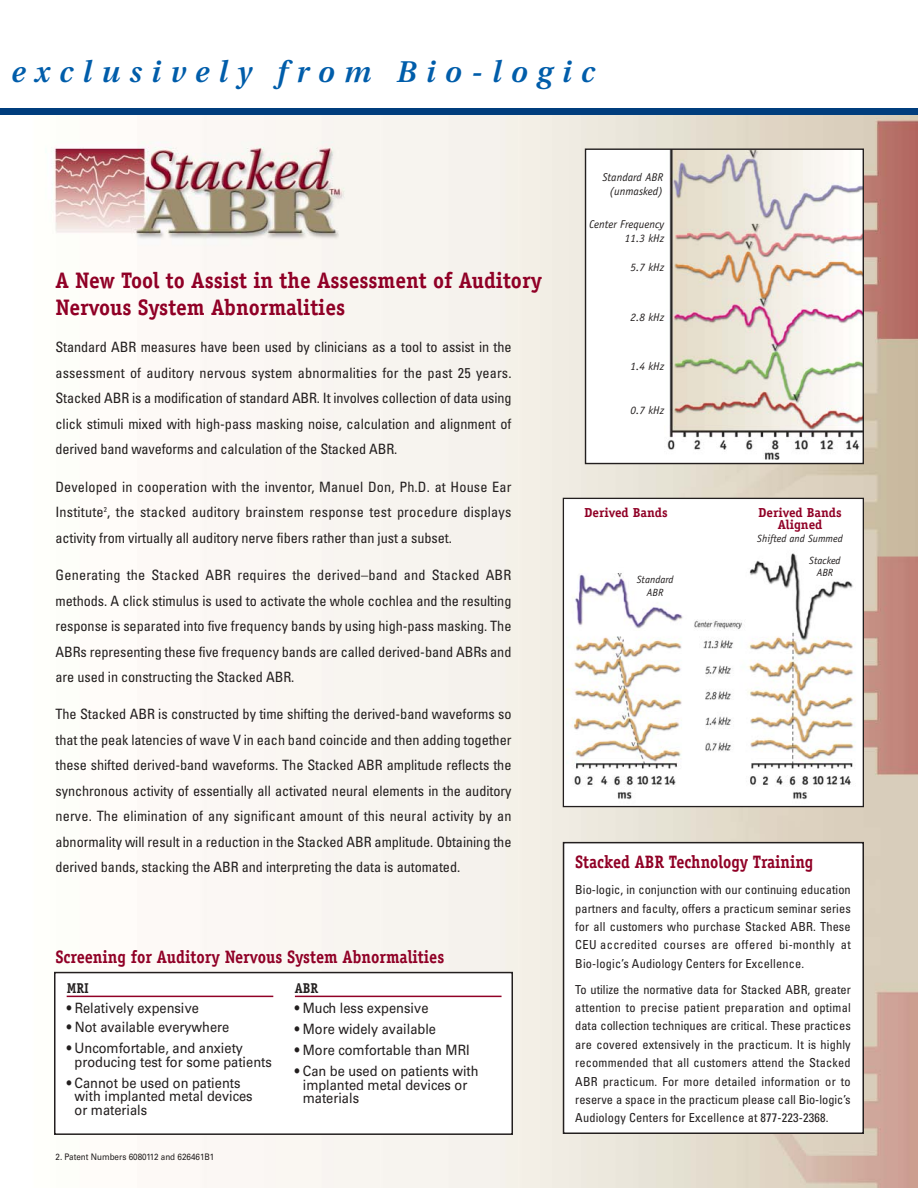
<style>
.page{position:relative;width:918px;height:1188px;background:#fff}
.page>*{position:absolute;margin:0;border:0;box-sizing:border-box;transform-origin:0 0}
.t1{font:italic 600 30px "Utopia";letter-spacing:.315em;color:#005daa}
.t2{font:700 22.5px/27px "Officina Serif";color:#900026;scale:.95 1}
.t3{font:700 18px "Officina Serif";color:#900026;scale:.9 1}
.t4{font:700 18px "Officina Serif";color:#900026;scale:.89 1}
.t5{font:condensed 14.25px/25.5px "Univers";letter-spacing:-.005em;color:#231f1f;text-align:justify}
.t6{font:14.25px/13.5px "Univers";color:#231f1f;scale:.9 1}
.t7{font:700 14.25px "Officina Serif";color:#231f1f;scale:.9 1}
.t8{font:700 13.05px/11.7px "Officina Serif";color:#900026;text-align:center}
.t9{font:condensed 12.3px/18.3px "Univers";letter-spacing:.015em;color:#231f1f;text-align:justify}
.t10{font:italic 11.25px/13.5px "Officina Sans";color:#231f1f;text-align:right}
.t11{font:italic 10.5px/12.6px "Officina Sans";color:#231f1f;text-align:center}
.t12{font:9px "Univers";color:#231f1f;scale:.9 1}
</style>
<div class="page">
<img style="left:0;top:114px;width:918px;height:1074px">
<div style="left:563px;top:498px;width:300px;height:309px;background:#fff"></div>
<img style="left:567px;top:553px;width:288px;height:247px">
<div style="left:563px;top:498px;width:301px;height:309px;border:1px solid #231f1f"></div>
<div style="left:586px;top:149px;width:277px;height:315px;background:#fff"></div>
<img style="left:667px;top:150px;width:195px;height:310px">
<div style="left:585px;top:148px;width:279px;height:316px;border:1px solid #231f1f"></div>
<div style="left:55px;top:973px;width:457px;height:161px;background:#fff"></div>
<div style="left:54px;top:972px;width:459px;height:163px;border:2px solid #231f1f"></div>
<div style="left:564px;top:843px;width:299px;height:290px;background:#fff"></div>
<div style="left:563px;top:842px;width:301px;height:292px;border:2px solid #231f1f"></div>
<div style="left:0;top:108px;width:918px;height:6px;background:#003d7d"></div>
<hr style="left:67px;top:996px;width:206px;height:1px;background:#900026">
<hr style="left:295px;top:996px;width:207px;height:1px;background:#900026">
<h1 class="t1" style="left:10px;top:60px;width:585px">exclusively from Bio-logic</h1>
<h2 class="t2" style="left:56px;top:268px;width:513px">A New Tool to Assist in the Assessment of Auditory<br>Nervous System Abnormalities</h2>
<p class="t5" style="left:56px;top:336px;width:458px">Standard ABR measures have been used by clinicians as a tool to assist in the assessment of auditory nervous system abnormalities for the past 25 years.<br>Stacked ABR is a modification of standard ABR. It involves collection of data using click stimuli mixed with high-pass masking noise, calculation and alignment of derived band waveforms and calculation of the Stacked ABR.</p>
<p class="t5" style="left:56px;top:475px;width:457px">Developed in cooperation with the inventor, Manuel Don, Ph.D. at House Ear Institute<sup>2</sup>, the stacked auditory brainstem response test procedure displays activity from virtually all auditory nerve fibers rather than just a subset.</p>
<p class="t5" style="left:56px;top:564px;width:458px">Generating the Stacked ABR requires the derived–band and Stacked ABR methods. A click stimulus is used to activate the whole cochlea and the resulting response is separated into five frequency bands by using high-pass masking. The ABRs representing these five frequency bands are called derived-band ABRs and are used in constructing the Stacked ABR.</p>
<p class="t5" style="left:56px;top:703px;width:458px">The Stacked ABR is constructed by time shifting the derived-band waveforms so that the peak latencies of wave V in each band coincide and then adding together these shifted derived-band waveforms. The Stacked ABR amplitude reflects the synchronous activity of essentially all activated neural elements in the auditory nerve. The elimination of any significant amount of this neural activity by an abnormality will result in a reduction in the Stacked ABR amplitude. Obtaining the derived bands, stacking the ABR and interpreting the data is automated.</p>
<p class="t3" style="left:56px;top:950px;width:433px">Screening for Auditory Nervous System Abnormalities</p>
<p class="t7" style="left:67px;top:983px;width:26px">MRI</p>
<p class="t6" style="left:67px;top:1003px;width:149px">• Relatively expensive</p>
<p class="t6" style="left:67px;top:1022px;width:182px">• Not available everywhere</p>
<p class="t6" style="left:75px;top:1043px;width:221px;text-indent:-8px">• Uncomfortable, and anxiety producing test for some patients</p>
<p class="t6" style="left:75px;top:1077px;width:199px;text-indent:-8px">• Cannot be used on patients with implanted metal devices or materials</p>
<p class="t12" style="left:56px;top:1154px;width:178px">2. Patent Numbers 6080112 and 626461B1</p>
<p class="t7" style="left:295px;top:983px;width:28px">ABR</p>
<p class="t6" style="left:295px;top:1002px;width:150px">• Much less expensive</p>
<p class="t6" style="left:295px;top:1024px;width:158px">• More widely available</p>
<p class="t6" style="left:295px;top:1045px;width:196px">• More comfortable than MRI</p>
<p class="t6" style="left:303px;top:1066px;width:197px;text-indent:-8px">• Can be used on patients with implanted metal devices or materials</p>
<p class="t10" style="left:602px;top:172px;width:62px">Standard ABR (unmasked)</p>
<p class="t10" style="left:589px;top:218px;width:77px">Center Frequency<br>11.3 kHz</p>
<p class="t10" style="left:631px;top:262px;width:35px">5.7 kHz</p>
<p class="t10" style="left:631px;top:311px;width:35px">2.8 kHz</p>
<p class="t10" style="left:631px;top:360px;width:35px">1.4 kHz</p>
<p class="t10" style="left:631px;top:404px;width:35px">0.7 kHz</p>
<p class="t8" style="left:585px;top:508px;width:85px">Derived Bands</p>
<p class="t8" style="left:759px;top:508px;width:85px">Derived Bands<br>Aligned</p>
<p class="t11" style="left:757px;top:533px;width:87px">Shifted and Summed</p>
<p class="t11" style="left:637px;top:574px;width:38px">Standard<br>ABR</p>
<p class="t11" style="left:809px;top:555px;width:33px">Stacked<br>ABR</p>
<p class="t4" style="left:575px;top:855px;width:269px">Stacked ABR Technology Training</p>
<p class="t9" style="left:575px;top:882px;width:277px">Bio-logic, in conjunction with our continuing education partners and faculty, offers a practicum seminar series for all customers who purchase Stacked ABR. These CEU accredited courses are offered bi-monthly at Bio-logic’s Audiology Centers for Excellence.</p>
<p class="t9" style="left:575px;top:981px;width:277px">To utilize the normative data for Stacked ABR, greater attention to precise patient preparation and optimal data collection techniques are critical. These practices are covered extensively in the practicum. It is highly recommended that all customers attend the Stacked ABR practicum. For more detailed information or to reserve a space in the practicum please call Bio-logic’s Audiology Centers for Excellence at 877-223-2368.</p>
</div>
